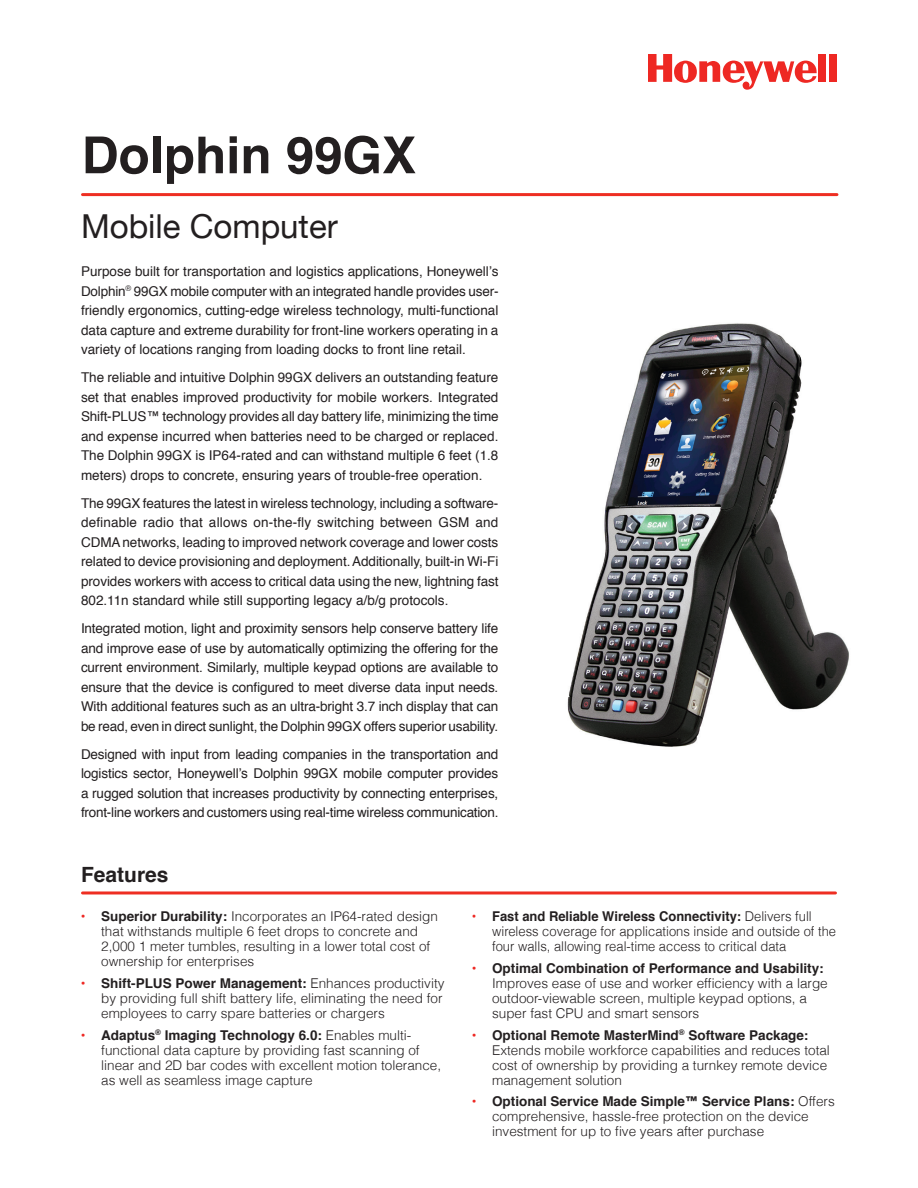
<style>
.page{position:relative;width:918px;height:1188px;background:#fff}
.page>*{position:absolute;margin:0;border:0;box-sizing:border-box;transform-origin:0 0}
.t1{font:700 51px "Helvetica";color:#231f20}
.t2{font:33px "Helvetica Neue";color:#231f20}
.t3{font:700 21px "Helvetica";color:#231f20}
.t4{font:13.5px/19.5px "Helvetica";color:#231f20;text-align:justify}
.t5{font:300 13.5px/15px "Helvetica";color:#231f20}
.t6{font:300 13.5px/15px "Helvetica";color:#231f20;scale:.96 1}
.s1{font-weight:700;color:#ee2823}
.s2{font-weight:700}
</style>
<div class="page">
<div style="left:818px;top:54px;width:8px;height:28px;background:#ee2823"></div>
<div style="left:829px;top:54px;width:8px;height:28px;background:#ee2823"></div>
<svg style="left:648px;top:54px;width:169px;height:36px"></svg>
<hr style="left:82px;top:193px;width:755px;height:3px;background:#ee2e22">
<hr style="left:82px;top:891px;width:754px;height:3px;background:#ee2e22">
<img style="left:567px;top:323px;width:282px;height:424px">
<h1 class="t1" style="left:82px;top:114px;width:336px">Dolphin 99GX</h1>
<h2 class="t2" style="left:81px;top:203px;width:258px">Mobile Computer</h2>
<p class="t4" style="left:81px;top:262px;width:419px">Purpose built for transportation and logistics applications, Honeywell’s Dolphin<sup>®</sup> 99GX mobile computer with an integrated handle provides user&shy;friendly ergonomics, cutting-edge wireless technology, multi-functional data capture and extreme durability for front-line workers operating in a variety of locations ranging from loading docks to front line retail.</p>
<p class="t4" style="left:81px;top:368px;width:419px">The reliable and intuitive Dolphin 99GX delivers an outstanding feature set that enables improved productivity for mobile workers. Integrated Shift-PLUS™ technology provides all day battery life, minimizing the time and expense incurred when batteries need to be charged or replaced.<br>The Dolphin 99GX is IP64-rated and can withstand multiple 6 feet (1.8 meters) drops to concrete, ensuring years of trouble-free operation.</p>
<p class="t4" style="left:81px;top:494px;width:419px">The 99GX features the latest in wireless technology, including a software&shy;definable radio that allows on-the-fly switching between GSM and CDMA networks, leading to improved network coverage and lower costs related to device provisioning and deployment. Additionally, built-in Wi-Fi provides workers with access to critical data using the new, lightning fast 802.11n standard while still supporting legacy a/b/g protocols.</p>
<p class="t4" style="left:81px;top:619px;width:419px">Integrated motion, light and proximity sensors help conserve battery life and improve ease of use by automatically optimizing the offering for the current environment. Similarly, multiple keypad options are available to ensure that the device is configured to meet diverse data input needs.<br>With additional features such as an ultra-bright 3.7 inch display that can be read, even in direct sunlight, the Dolphin 99GX offers superior usability.</p>
<p class="t4" style="left:81px;top:745px;width:419px">Designed with input from leading companies in the transportation and logistics sector, Honeywell’s Dolphin 99GX mobile computer provides a rugged solution that increases productivity by connecting enterprises, front-line workers and customers using real-time wireless communication.</p>
<h3 class="t3" style="left:81px;top:858px;width:89px">Features</h3>
<p class="t5" style="left:101px;top:908px;width:338px;text-indent:-20px"><span class="s1">•</span> <span class="s2">Superior Durability:</span> Incorporates an IP64-rated design that withstands multiple 6 feet drops to concrete and 2,000 1 meter tumbles, resulting in a lower total cost of ownership for enterprises</p>
<p class="t5" style="left:101px;top:975px;width:345px;text-indent:-20px"><span class="s1">•</span> <span class="s2">Shift-PLUS Power Management:</span> Enhances productivity by providing full shift battery life, eliminating the need for employees to carry spare batteries or chargers</p>
<p class="t5" style="left:101px;top:1027px;width:341px;text-indent:-20px"><span class="s1">•</span> <span class="s2">Adaptus</span><sup>®</sup> <span class="s2">Imaging Technology 6.0:</span> Enables multi&shy;functional data capture by providing fast scanning of linear and 2D bar codes with excellent motion tolerance, as well as seamless image capture</p>
<p class="t6" style="left:492px;top:908px;width:360px;text-indent:-20px"><span class="s1">•</span> <span class="s2">Fast and Reliable Wireless Connectivity:</span> Delivers full wireless coverage for applications inside and outside of the four walls, allowing real-time access to critical data</p>
<p class="t5" style="left:492px;top:960px;width:337px;text-indent:-20px"><span class="s1">•</span> <span class="s2">Optimal Combination of Performance and Usability:<br></span>Improves ease of use and worker efficiency with a large outdoor-viewable screen, multiple keypad options, a super fast CPU and smart sensors</p>
<p class="t5" style="left:492px;top:1027px;width:339px;text-indent:-20px"><span class="s1">•</span> <span class="s2">Optional Remote MasterMind</span><sup>®</sup> <span class="s2">Software Package:<br></span>Extends mobile workforce capabilities and reduces total cost of ownership by providing a turnkey remote device management solution</p>
<p class="t5" style="left:492px;top:1093px;width:344px;text-indent:-20px"><span class="s1">•</span> <span class="s2">Optional Service Made Simple™ Service Plans:</span> Offers comprehensive, hassle-free protection on the device investment for up to five years after purchase</p>
</div>
